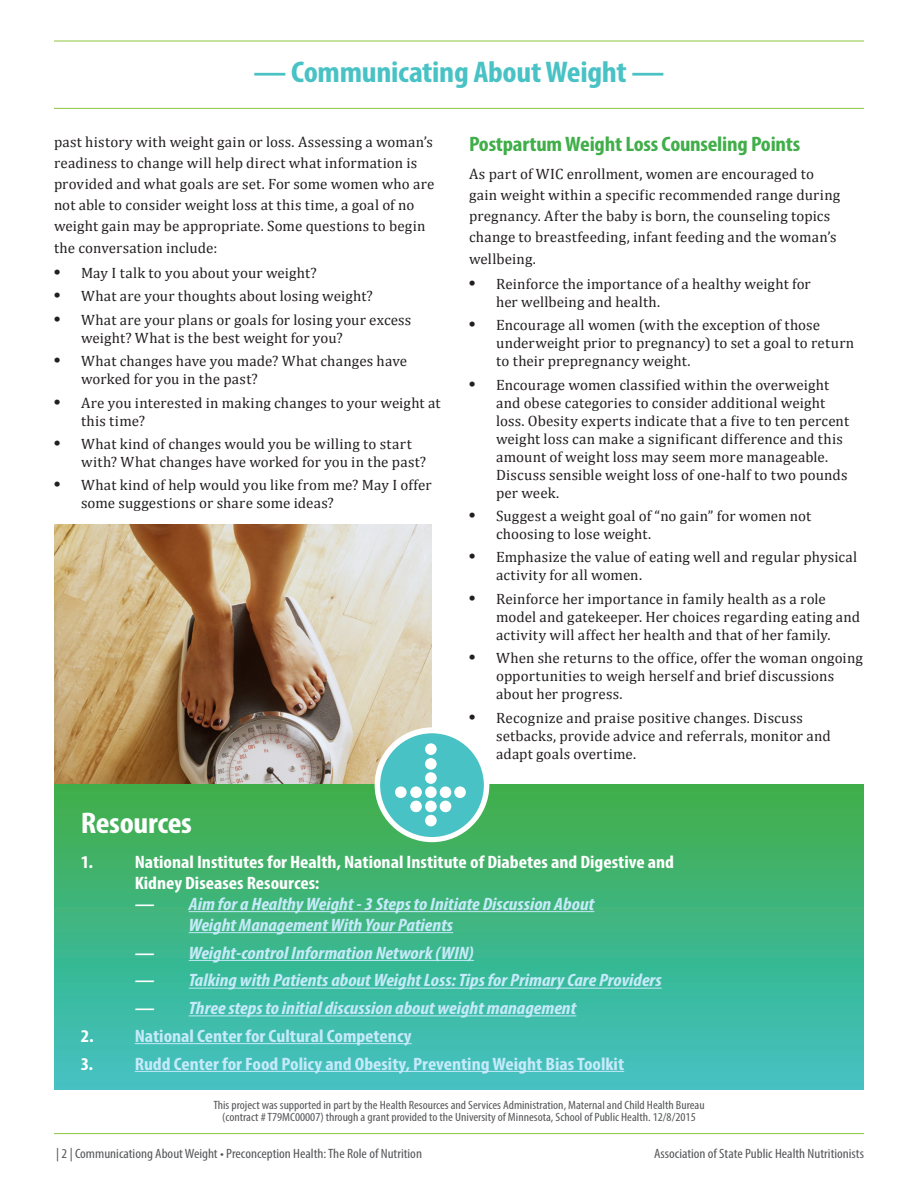
<style>
.page{position:relative;width:918px;height:1188px;background:#fff}
.page>*{position:absolute;margin:0;border:0;box-sizing:border-box;transform-origin:0 0}
.t1{font:700 condensed 30px "Myriad Pro";letter-spacing:-.01em;color:#48c2c4;scale:1.1 1}
.t2{font:700 condensed 30px "Myriad Pro";letter-spacing:-.01em;color:#fff;scale:1.1 1}
.t3{font:700 condensed 21px "Myriad Pro";letter-spacing:-.01em;color:#40ae49;scale:1.1 1}
.t4{font:italic 700 condensed 18px/21px "Myriad Pro";color:#c6eafa;scale:1.1 1}
.t5{font:700 condensed 18px "Myriad Pro";color:#c6eafa;scale:1.1 1}
.t6{font:700 condensed 18px/21px "Myriad Pro";color:#fff;scale:1.1 1}
.t7{font:15px/18px "Cambria";letter-spacing:.01em;color:#231f20}
.t8{font:condensed 13.5px "Myriad Pro";color:#57585a;scale:1.1 1}
.t9{font:condensed 12px/12px "Myriad Pro";color:#57585a;text-align:center;scale:1.1 1}
.s1{font-family:"Times";font-size:18px}
.s2{color:#fff}
</style>
<div class="page">
<hr style="left:54px;top:1133px;width:810px;height:1px;background:#8bc63e">
<hr style="left:54px;top:41px;width:810px;height:1px;background:#8bc63e">
<hr style="left:54px;top:108px;width:810px;height:1px;background:#8bc63e">
<img style="left:54px;top:525px;width:378px;height:260px">
<div style="left:54px;top:785px;width:810px;height:305px;background:linear-gradient(to bottom,#3fad49,#40c1c6)"></div>
<hr style="left:189px;top:911px;width:405px;height:1px;background:#c6eafa">
<hr style="left:189px;top:932px;width:264px;height:1px;background:#c6eafa">
<hr style="left:189px;top:960px;width:285px;height:1px;background:#c6eafa">
<hr style="left:189px;top:988px;width:473px;height:1px;background:#c6eafa">
<hr style="left:189px;top:1015px;width:387px;height:1px;background:#c6eafa">
<hr style="left:135px;top:1043px;width:277px;height:1px;background:#c6eafa">
<hr style="left:135px;top:1071px;width:489px;height:1px;background:#c6eafa">
<div style="left:375px;top:727px;width:114px;height:115px;background:#fff;border-radius:50%"></div>
<div style="left:380px;top:733px;width:104px;height:104px;background:#48c2c4;border-radius:50%"></div>
<div style="left:425px;top:758px;width:12px;height:12px;background:#fff;border-radius:50%"></div>
<div style="left:425px;top:743px;width:12px;height:12px;background:#fff;border-radius:50%"></div>
<div style="left:425px;top:772px;width:12px;height:12px;background:#fff;border-radius:50%"></div>
<div style="left:425px;top:786px;width:12px;height:12px;background:#fff;border-radius:50%"></div>
<div style="left:425px;top:801px;width:12px;height:11px;background:#fff;border-radius:50%"></div>
<div style="left:410px;top:801px;width:12px;height:11px;background:#fff;border-radius:50%"></div>
<div style="left:410px;top:786px;width:12px;height:12px;background:#fff;border-radius:50%"></div>
<div style="left:395px;top:786px;width:12px;height:12px;background:#fff;border-radius:50%"></div>
<div style="left:440px;top:801px;width:11px;height:11px;background:#fff;border-radius:50%"></div>
<div style="left:440px;top:786px;width:11px;height:12px;background:#fff;border-radius:50%"></div>
<div style="left:454px;top:786px;width:12px;height:12px;background:#fff;border-radius:50%"></div>
<div style="left:425px;top:815px;width:12px;height:11px;background:#fff;border-radius:50%"></div>
<p class="t1" style="left:254px;top:53px;width:375px">— Communicating About Weight —</p>
<p class="t7" style="left:54px;top:131px;width:382px;line-height:21px">past history with weight gain or loss. Assessing a woman’s readiness to change will help direct what information is provided and what goals are set. For some women who are not able to consider weight loss at this time, a goal of no weight gain may be appropriate. Some questions to begin</p>
<p class="t7" style="left:54px;top:239px;width:165px">the conversation include:</p>
<p class="t7" style="left:54px;top:264px;width:264px"><span class="s1">•</span> May I talk to you about your weight?</p>
<p class="t7" style="left:54px;top:287px;width:320px"><span class="s1">•</span> What are your thoughts about losing weight?</p>
<p class="t7" style="left:81px;top:311px;width:332px;text-indent:-27px"><span class="s1">•</span> What are your plans or goals for losing your excess weight? What is the best weight for you?</p>
<p class="t7" style="left:81px;top:352px;width:328px;text-indent:-27px"><span class="s1">•</span> What changes have you made? What changes have worked for you in the past?</p>
<p class="t7" style="left:81px;top:393px;width:361px;text-indent:-27px"><span class="s1">•</span> Are you interested in making changes to your weight at this time?</p>
<p class="t7" style="left:81px;top:435px;width:347px;text-indent:-27px"><span class="s1">•</span> What kind of changes would you be willing to start with? What changes have worked for you in the past?</p>
<p class="t7" style="left:81px;top:476px;width:352px;text-indent:-27px"><span class="s1">•</span> What kind of help would you like from me? May I offer some suggestions or share some ideas?</p>
<p class="t3" style="left:469px;top:131px;width:303px">Postpartum Weight Loss Counseling Points</p>
<p class="t7" style="left:469px;top:163px;width:373px;line-height:21px">As part of WIC enrollment, women are encouraged to gain weight within a specific recommended range during pregnancy. After the baby is born, the counseling topics change to breastfeeding, infant feeding and the woman’s</p>
<p class="t7" style="left:469px;top:250px;width:68px">wellbeing.</p>
<p class="t7" style="left:496px;top:275px;width:316px;text-indent:-27px"><span class="s1">•</span> Reinforce the importance of a healthy weight for her wellbeing and health.</p>
<p class="t7" style="left:496px;top:316px;width:360px;text-indent:-27px"><span class="s1">•</span> Encourage all women (with the exception of those underweight prior to pregnancy) to set a goal to return to their prepregnancy weight.</p>
<p class="t7" style="left:496px;top:375px;width:354px;text-indent:-27px"><span class="s1">•</span> Encourage women classified within the overweight and obese categories to consider additional weight loss. Obesity experts indicate that a five to ten percent weight loss can make a significant difference and this amount of weight loss may seem more manageable.<br>Discuss sensible weight loss of one-half to two pounds per week.</p>
<p class="t7" style="left:496px;top:507px;width:317px;text-indent:-27px"><span class="s1">•</span> Suggest a weight goal of “no gain” for women not choosing to lose weight.</p>
<p class="t7" style="left:496px;top:548px;width:363px;text-indent:-27px"><span class="s1">•</span> Emphasize the value of eating well and regular physical activity for all women.</p>
<p class="t7" style="left:496px;top:590px;width:366px;text-indent:-27px"><span class="s1">•</span> Reinforce her importance in family health as a role model and gatekeeper. Her choices regarding eating and activity will affect her health and that of her family.</p>
<p class="t7" style="left:496px;top:649px;width:368px;text-indent:-27px"><span class="s1">•</span> When she returns to the office, offer the woman ongoing opportunities to weigh herself and brief discussions about her progress.</p>
<p class="t7" style="left:496px;top:708px;width:336px;text-indent:-27px"><span class="s1">•</span> Recognize and praise positive changes. Discuss setbacks, provide advice and referrals, monitor and adapt goals overtime.</p>
<p class="t2" style="left:81px;top:805px;width:103px">Resources</p>
<p class="t6" style="left:135px;top:851px;width:492px;text-indent:-54px">1. National Institutes for Health, National Institute of Diabetes and Digestive and<br>Kidney Diseases Resources:</p>
<p class="t4" style="left:189px;top:893px;width:370px;text-indent:-54px"><span class="s2">—</span> Aim for a Healthy Weight - 3 Steps to Initiate Discussion About<br>Weight Management With Your Patients</p>
<p class="t4" style="left:135px;top:942px;width:310px"><span class="s2">—</span> Weight-control Information Network (WIN)</p>
<p class="t4" style="left:135px;top:969px;width:481px"><span class="s2">—</span> Talking with Patients about Weight Loss: Tips for Primary Care Providers</p>
<p class="t4" style="left:135px;top:997px;width:403px"><span class="s2">—</span> Three steps to initial discussion about weight management</p>
<p class="t5" style="left:81px;top:1025px;width:302px"><span class="s2">2.</span> National Center for Cultural Competency</p>
<p class="t5" style="left:81px;top:1052px;width:496px"><span class="s2">3.</span> Rudd Center for Food Policy and Obesity, Preventing Weight Bias Toolkit</p>
<p class="t9" style="left:213px;top:1099px;width:448px">This project was supported in part by the Health Resources and Services Administration, Maternal and Child Health Bureau (contract # T79MC00007) through a grant provided to the University of Minnesota, School of Public Health. 12/8/2015</p>
<p class="t8" style="left:56px;top:1145px;width:334px">| 2 | Communicationg About Weight • Preconception Health: The Role of Nutrition</p>
<p class="t8" style="left:654px;top:1145px;width:192px">Association of State Public Health Nutritionists</p>
</div>
